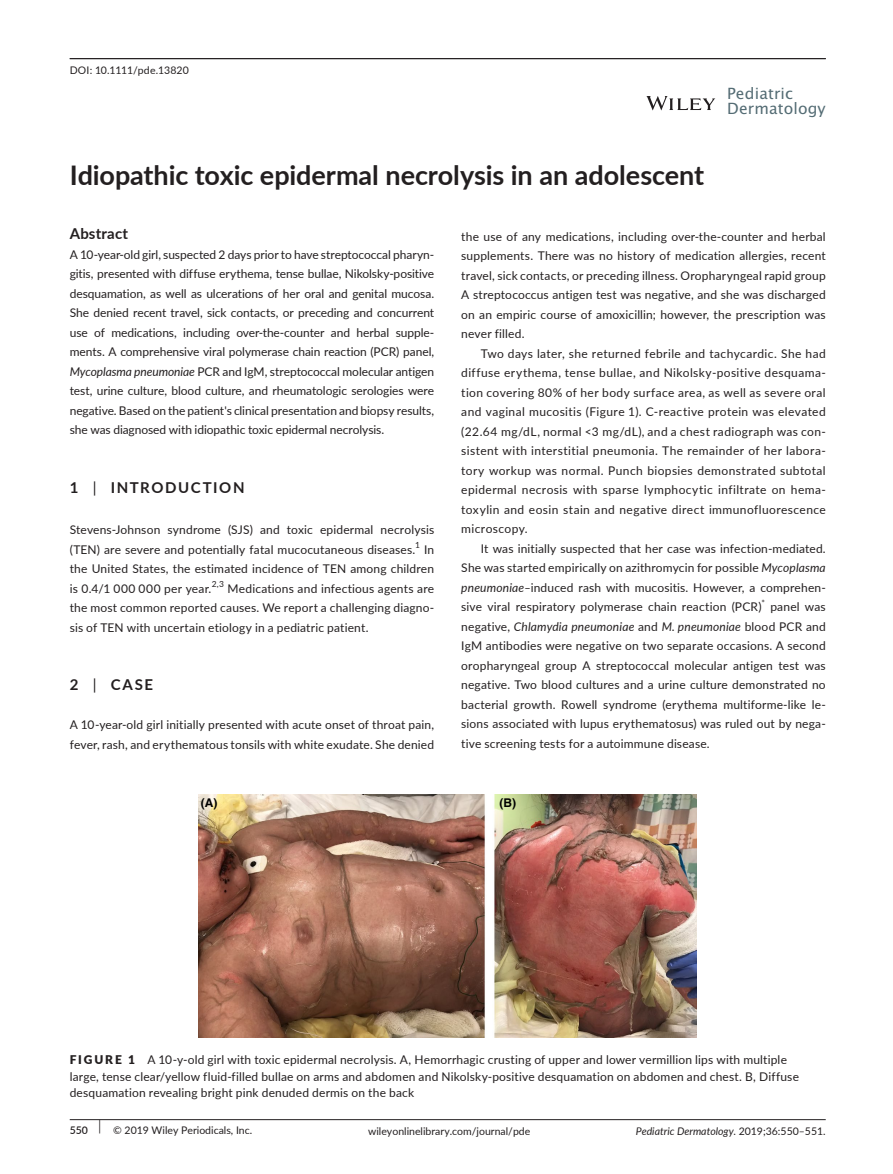
<style>
.page{position:relative;width:893px;height:1174px;background:#fff}
.page>*{position:absolute;margin:0;border:0;box-sizing:border-box;transform-origin:0 0}
.t1{font:700 27px "Lato";color:#231f20}
.t2{font:15.45px/15px "Lucida Sans Unicode";letter-spacing:.01em;color:#546c74}
.t3{font:700 15px "Lato";letter-spacing:.1em;color:#231f20}
.t4{font:700 15px "Lato";letter-spacing:.015em;color:#231f20}
.t5{font:12px/19.5px "Lato";letter-spacing:.015em;color:#231f20;text-align:justify}
.t6{font:700 12px "Helvetica";color:#000}
.t7{font:10.5px "Lato";color:#231f20}
.t8{font:italic 10.5px "Lato";color:#231f20}
.t9{font:600 10.5px "Lato";color:#231f20}
.t10{font:8.4px "Lato";color:#231f20}
.s1{font-style:italic}
.s2{font-weight:400}
.s3{font-weight:900}
.s4{font-style:normal}
</style>
<div class="page">
<hr style="left:70px;top:1119px;width:756px;height:1px;background:#231f20">
<svg style="left:646px;top:96px;width:69px;height:14px"></svg>
<hr style="left:70px;top:58px;width:756px;height:1px;background:#231f20">
<img style="left:199px;top:794px;width:498px;height:243px">
<p class="t7" style="left:70px;top:63px;width:121px">DOI: 10.1111/pde.13820</p>
<p class="t2" style="left:727px;top:86px;width:100px">Pediatric<br>Dermatology</p>
<h1 class="t1" style="left:70px;top:155px;width:636px">Idiopathic toxic epidermal necrolysis in an adolescent</h1>
<p class="t4" style="left:70px;top:223px;width:60px">Abstract</p>
<p class="t5" style="left:70px;top:244px;width:366px">A 10-year-old girl, suspected 2 days prior to have streptococcal pharyn&shy;gitis, presented with diffuse erythema, tense bullae, Nikolsky-positive desquamation, as well as ulcerations of her oral and genital mucosa.<br>She denied recent travel, sick contacts, or preceding and concurrent use of medications, including over-the-counter and herbal supple&shy;ments. A comprehensive viral polymerase chain reaction (PCR) panel, <span class="s1">Mycoplasma pneumoniae</span> PCR and IgM, streptococcal molecular antigen test, urine culture, blood culture, and rheumatologic serologies were negative. Based on the patient's clinical presentation and biopsy results, she was diagnosed with idiopathic toxic epidermal necrolysis.</p>
<p class="t5" style="left:461px;top:226px;width:366px">the use of any medications, including over-the-counter and herbal supplements. There was no history of medication allergies, recent travel, sick contacts, or preceding illness. Oropharyngeal rapid group A streptococcus antigen test was negative, and she was discharged on an empiric course of amoxicillin; however, the prescription was never filled.</p>
<p class="t5" style="left:461px;top:343px;width:366px;text-indent:20px">Two days later, she returned febrile and tachycardic. She had diffuse erythema, tense bullae, and Nikolsky-positive desquama&shy;tion covering 80% of her body surface area, as well as severe oral and vaginal mucositis (Figure 1). C-reactive protein was elevated (22.64 mg/dL, normal &lt;3 mg/dL), and a chest radiograph was con&shy;sistent with interstitial pneumonia. The remainder of her labora&shy;tory workup was normal. Punch biopsies demonstrated subtotal epidermal necrosis with sparse lymphocytic infiltrate on hema&shy;toxylin and eosin stain and negative direct immunofluorescence microscopy.</p>
<p class="t5" style="left:461px;top:538px;width:366px;text-indent:20px">It was initially suspected that her case was infection-mediated.<br>She was started empirically on azithromycin for possible <span class="s1">Mycoplasma pneumoniae–</span>induced rash with mucositis. However, a comprehen&shy;sive viral respiratory polymerase chain reaction (PCR)<sup>*</sup> panel was negative, <span class="s1">Chlamydia pneumoniae</span> and <span class="s1">M. pneumoniae</span> blood PCR and IgM antibodies were negative on two separate occasions. A second oropharyngeal group A streptococcal molecular antigen test was negative. Two blood cultures and a urine culture demonstrated no bacterial growth. Rowell syndrome (erythema multiforme-like le&shy;sions associated with lupus erythematosus) was ruled out by nega&shy;tive screening tests for a autoimmune disease.</p>
<p class="t3" style="left:70px;top:476px;width:176px">1 <span class="s2">|</span> INTRODUCTION</p>
<p class="t5" style="left:70px;top:519px;width:366px">Stevens-Johnson syndrome (SJS) and toxic epidermal necrolysis (TEN) are severe and potentially fatal mucocutaneous diseases.</p>
<p class="t10" style="left:415px;top:539px;width:6px">1</p>
<p class="t5" style="left:70px;top:539px;width:366px;text-indent:354px">In the United States, the estimated incidence of TEN among children is 0.4/1 000 000 per year.</p>
<p class="t10" style="left:212px;top:578px;width:14px">2,3</p>
<p class="t5" style="left:70px;top:578px;width:366px;text-indent:158px">Medications and infectious agents are the most common reported causes. We report a challenging diagno&shy;sis of TEN with uncertain etiology in a pediatric patient.</p>
<p class="t3" style="left:70px;top:673px;width:85px">2 <span class="s2">|</span> CASE</p>
<p class="t5" style="left:70px;top:714px;width:366px">A 10-year-old girl initially presented with acute onset of throat pain, fever, rash, and erythematous tonsils with white exudate. She denied</p>
<p class="t6" style="left:201px;top:795px;width:18px">(A)</p>
<p class="t6" style="left:499px;top:795px;width:18px">(B)</p>
<p class="t5" style="left:70px;top:1051px;width:731px;line-height:16.5px;text-align:left"><span class="s3">FIGURE 1</span> A 10-y-old girl with toxic epidermal necrolysis. A, Hemorrhagic crusting of upper and lower vermillion lips with multiple large, tense clear/yellow fluid-filled bullae on arms and abdomen and Nikolsky-positive desquamation on abdomen and chest. B, Diffuse desquamation revealing bright pink denuded dermis on the back</p>
<p class="t9" style="left:70px;top:1122px;width:33px">550 <sup>|</sup></p>
<p class="t7" style="left:368px;top:1123px;width:164px">wileyonlinelibrary.com/journal/pde</p>
<p class="t8" style="left:636px;top:1123px;width:191px">Pediatric Dermatology. <span class="s4">2019;36:550–551.</span></p>
<p class="t7" style="left:113px;top:1122px;width:141px">© 2019 Wiley Periodicals, Inc.</p>
</div>
